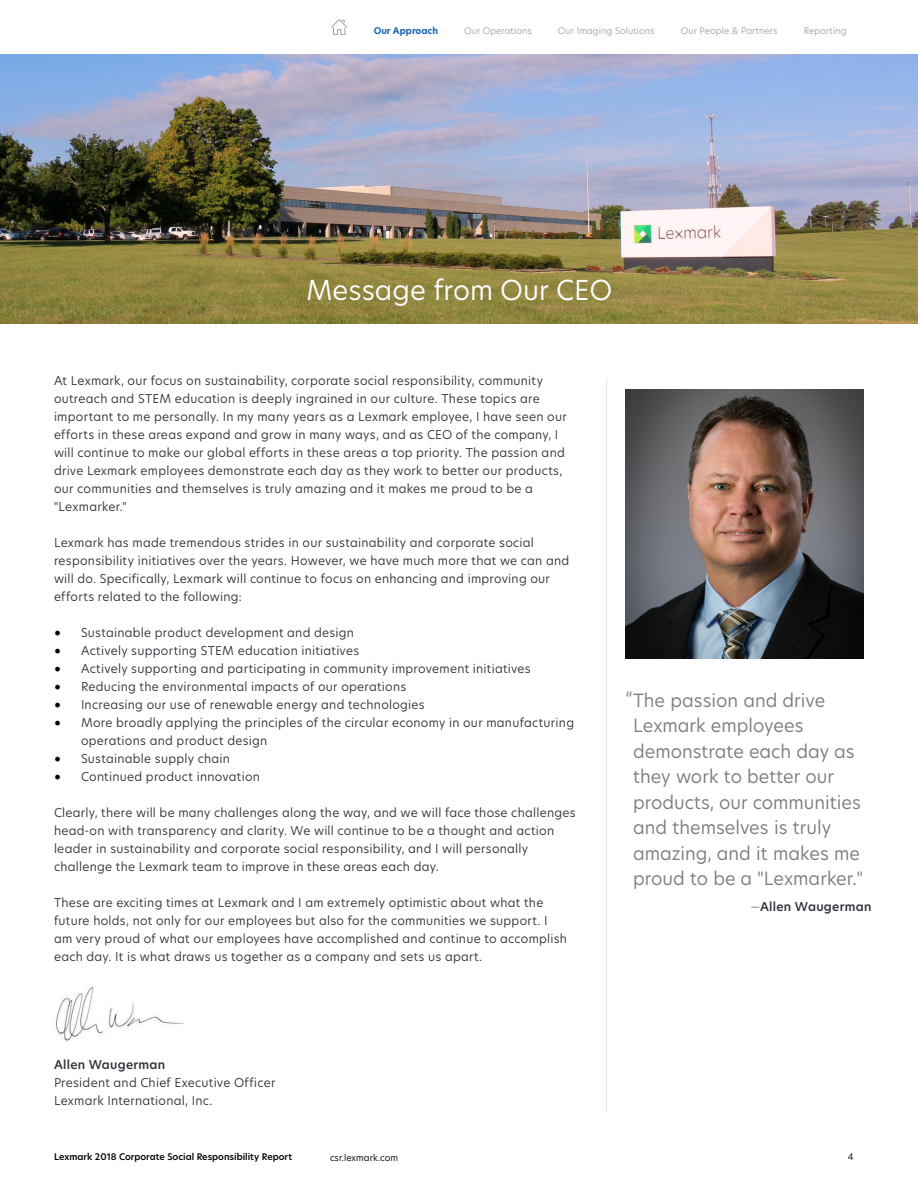
<style>
.page{position:relative;width:918px;height:1188px;background:#fff}
.page>*{position:absolute;margin:0;border:0;box-sizing:border-box;transform-origin:0 0}
.t1{font:27px "TP Hero";color:#fff}
.t2{font:18px/25.5px "TP Hero";color:#7b7b83}
.t3{font:12px/18px "TP Hero";letter-spacing:.02em;color:#32323c}
.t4{font:600 12px "TP Hero";letter-spacing:.025em;color:#32323c}
.t5{font:9px "TP Hero";color:#a5a5aa}
.t6{font:600 9px "TP Hero";color:#000}
.t7{font:9px "TP Hero";color:#000}
.t8{font:700 9px "TP Hero";color:#1c64b4}
.s1{font-family:"Minion Pro";font-size:18px;color:#000}
.s2{font-weight:400;color:#7b7b83}
</style>
<div class="page">
<svg style="left:331px;top:19px;width:16px;height:16px"></svg>
<img style="left:0;top:54px;width:918px;height:270px">
<img style="left:626px;top:389px;width:238px;height:270px">
<hr style="left:606px;top:378px;width:1px;height:734px;background:#e6e6f0">
<img style="left:56px;top:986px;width:129px;height:55px">
<p class="t8" style="left:374px;top:25px;width:66px">Our Approach</p>
<p class="t5" style="left:464px;top:25px;width:69px">Our Operations</p>
<p class="t5" style="left:558px;top:25px;width:98px">Our Imaging Solutions</p>
<p class="t5" style="left:681px;top:25px;width:99px">Our People &amp; Partners</p>
<p class="t5" style="left:804px;top:25px;width:44px">Reporting</p>
<h1 class="t1" style="left:306px;top:272px;width:308px">Message from Our CEO</h1>
<p class="t3" style="left:54px;top:372px;width:514px">At Lexmark, our focus on sustainability, corporate social responsibility, community outreach and STEM education is deeply ingrained in our culture. These topics are important to me personally. In my many years as a Lexmark employee, I have seen our efforts in these areas expand and grow in many ways, and as CEO of the company, I will continue to make our global efforts in these areas a top priority. The passion and drive Lexmark employees demonstrate each day as they work to better our products, our communities and themselves is truly amazing and it makes me proud to be a "Lexmarker."</p>
<p class="t3" style="left:54px;top:534px;width:517px">Lexmark has made tremendous strides in our sustainability and corporate social responsibility initiatives over the years. However, we have much more that we can and will do. Specifically, Lexmark will continue to focus on enhancing and improving our efforts related to the following:</p>
<p class="t3" style="left:54px;top:624px;width:302px"><span class="s1">•</span> Sustainable product development and design</p>
<p class="t3" style="left:54px;top:642px;width:307px"><span class="s1">•</span> Actively supporting STEM education initiatives</p>
<p class="t3" style="left:54px;top:660px;width:478px"><span class="s1">•</span> Actively supporting and participating in community improvement initiatives</p>
<p class="t3" style="left:54px;top:678px;width:354px"><span class="s1">•</span> Reducing the environmental impacts of our operations</p>
<p class="t3" style="left:54px;top:696px;width:372px"><span class="s1">•</span> Increasing our use of renewable energy and technologies</p>
<p class="t3" style="left:81px;top:714px;width:495px;text-indent:-27px"><span class="s1">•</span> More broadly applying the principles of the circular economy in our manufacturing operations and product design</p>
<p class="t3" style="left:54px;top:750px;width:177px"><span class="s1">•</span> Sustainable supply chain</p>
<p class="t3" style="left:54px;top:768px;width:208px"><span class="s1">•</span> Continued product innovation</p>
<p class="t3" style="left:54px;top:804px;width:523px">Clearly, there will be many challenges along the way, and we will face those challenges head-on with transparency and clarity. We will continue to be a thought and action leader in sustainability and corporate social responsibility, and I will personally challenge the Lexmark team to improve in these areas each day.</p>
<p class="t3" style="left:54px;top:894px;width:515px">These are exciting times at Lexmark and I am extremely optimistic about what the future holds, not only for our employees but also for the communities we support. I am very proud of what our employees have accomplished and continue to accomplish each day. It is what draws us together as a company and sets us apart.</p>
<h2 class="t2" style="left:626px;top:685px;width:9px">“</h2>
<h2 class="t2" style="left:633px;top:687px;width:232px">The passion and drive<br>Lexmark employees demonstrate each day as they work to better our products, our communities and themselves is truly amazing, and it makes me proud to be a "Lexmarker."</h2>
<p class="t4" style="left:751px;top:898px;width:122px"><span class="s2">—</span>Allen Waugerman</p>
<p class="t4" style="left:54px;top:1057px;width:113px">Allen Waugerman</p>
<p class="t3" style="left:54px;top:1074px;width:223px">President and Chief Executive Officer<br>Lexmark International, Inc.</p>
<p class="t6" style="left:54px;top:1150px;width:240px">Lexmark 2018 Corporate Social Responsibility Report</p>
<p class="t7" style="left:330px;top:1151px;width:70px">csr.lexmark.com</p>
<p class="t7" style="left:848px;top:1150px;width:7px">4</p>
</div>
